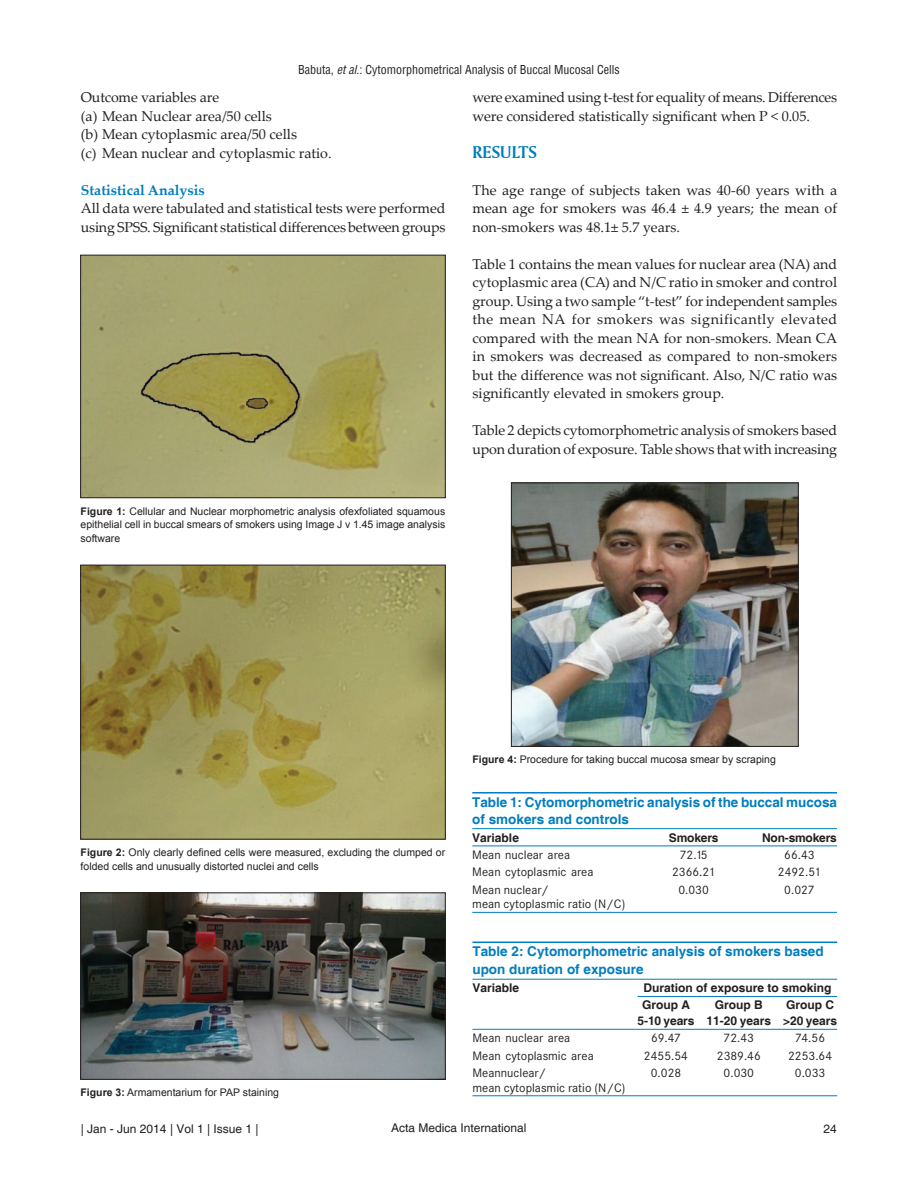
<style>
.page{position:relative;width:918px;height:1188px;background:#fff}
.page>*{position:absolute;margin:0;border:0;box-sizing:border-box;transform-origin:0 0}
.t1{font:18px "Amerigo BT Bold A";color:#007dbe}
.t2{font:14.25px/18.5px "Palatino Linotype";letter-spacing:-.005em;color:#231f20}
.t3{font:700 13.5px/17.5px "Helvetica";color:#007dbe}
.t4{font:12px/14.4px "Corporate SBQ";color:#231f20}
.t5{font:700 12px/15.6px "Helvetica";color:#231f20}
.t6{font:condensed 12px "Helvetica";color:#231f20}
.t7{font:12px "Helvetica";color:#231f20}
.t8{font:10.5px/13.6px "Arial";color:#231f20;text-align:justify}
.s1{font-style:italic}
.s2{font-weight:700;color:#007dbe}
.s3{font-weight:700}
</style>
<div class="page">
<hr style="left:472px;top:912px;width:365px;height:1px;background:#007dbe">
<hr style="left:472px;top:846px;width:290px;height:1px;background:#007dbe">
<hr style="left:762px;top:846px;width:75px;height:1px;background:#007dbe">
<hr style="left:472px;top:792px;width:290px;height:2px;background:#007dbe">
<hr style="left:762px;top:792px;width:75px;height:2px;background:#007dbe">
<hr style="left:472px;top:828px;width:290px;height:1px;background:#007dbe">
<hr style="left:762px;top:828px;width:75px;height:1px;background:#007dbe">
<hr style="left:638px;top:979px;width:199px;height:1px;background:#007dbe">
<hr style="left:638px;top:996px;width:199px;height:1px;background:#007dbe">
<hr style="left:472px;top:1095px;width:365px;height:1px;background:#007dbe">
<hr style="left:472px;top:1029px;width:311px;height:1px;background:#007dbe">
<hr style="left:783px;top:1029px;width:54px;height:1px;background:#007dbe">
<hr style="left:472px;top:942px;width:311px;height:1px;background:#007dbe">
<hr style="left:783px;top:942px;width:54px;height:1px;background:#007dbe">
<hr style="left:472px;top:979px;width:154px;height:1px;background:#007dbe">
<svg style="left:626px;top:979px;width:12px;height:1px"></svg>
<img style="left:82px;top:257px;width:362px;height:239px">
<div style="left:80px;top:255px;width:366px;height:243px;border:1px solid #231f20"></div>
<img style="left:82px;top:567px;width:362px;height:270px">
<div style="left:80px;top:565px;width:366px;height:274px;border:1px solid #231f20"></div>
<img style="left:82px;top:895px;width:362px;height:183px">
<div style="left:80px;top:893px;width:366px;height:187px;border:1px solid #231f20"></div>
<img style="left:513px;top:485px;width:283px;height:260px">
<div style="left:511px;top:483px;width:287px;height:264px;border:1px solid #231f20"></div>
<p class="t6" style="left:298px;top:62px;width:323px">Babuta, <span class="s1">et al</span>.: Cytomorphometrical Analysis of Buccal Mucosal Cells</p>
<p class="t2" style="left:81px;top:90px;width:252px">Outcome variables are<br>(a) Mean Nuclear area/50 cells<br>(b) Mean cytoplasmic area/50 cells<br>(c) Mean nuclear and cytoplasmic ratio.</p>
<p class="t2" style="left:81px;top:182px;width:366px"><span class="s2">Statistical Analysis<br></span>All data were tabulated and statistical tests were performed using SPSS. Significant statistical differences between groups</p>
<p class="t8" style="left:81px;top:504px;width:366px"><span class="s3">Figure 1:</span> Cellular and Nuclear morphometric analysis ofexfoliated squamous epithelial cell in buccal smears of smokers using Image J v 1.45 image analysis software</p>
<p class="t2" style="left:472px;top:90px;width:366px">were examined using t-test for equality of means. Differences were considered statistically significant when P &lt; 0.05.</p>
<p class="t1" style="left:472px;top:141px;width:66px">RESULTS</p>
<p class="t2" style="left:472px;top:182px;width:366px;text-align:justify">The age range of subjects taken was 40-60 years with a mean age for smokers was 46.4 ± 4.9 years; the mean of non-smokers was 48.1± 5.7 years.</p>
<p class="t2" style="left:472px;top:256px;width:366px;text-align:justify">Table 1 contains the mean values for nuclear area (NA) and cytoplasmic area (CA) and N/C ratio in smoker and control group. Using a two sample “t-test” for independent samples the mean NA for smokers was significantly elevated compared with the mean NA for non-smokers. Mean CA in smokers was decreased as compared to non-smokers but the difference was not significant. Also, N/C ratio was significantly elevated in smokers group.</p>
<p class="t2" style="left:472px;top:423px;width:366px">Table 2 depicts cytomorphometric analysis of smokers based upon duration of exposure. Table shows that with increasing</p>
<p class="t8" style="left:81px;top:846px;width:366px"><span class="s3">Figure 2:</span> Only clearly defined cells were measured, excluding the clumped or folded cells and unusually distorted nuclei and cells</p>
<p class="t8" style="left:81px;top:1086px;width:200px"><span class="s3">Figure 3:</span> Armamentarium for PAP staining</p>
<p class="t8" style="left:472px;top:753px;width:305px"><span class="s3">Figure 4:</span> Procedure for taking buccal mucosa smear by scraping</p>
<p class="t3" style="left:472px;top:793px;width:366px">Tabl e 1: Cytomorphometric analysis of the buccal mucosa of smokers and controls</p>
<p class="t5" style="left:472px;top:830px;width:48px">Variable</p>
<p class="t5" style="left:669px;top:830px;width:51px">Smokers</p>
<p class="t5" style="left:762px;top:830px;width:76px">Non-smokers</p>
<p class="t4" style="left:472px;top:849px;width:99px">Mean nuclear area</p>
<p class="t4" style="left:680px;top:849px;width:29px">72.15</p>
<p class="t4" style="left:784px;top:849px;width:32px">66.43</p>
<p class="t4" style="left:472px;top:866px;width:123px">Mean cytoplasmic area</p>
<p class="t4" style="left:672px;top:866px;width:44px">2366.21</p>
<p class="t4" style="left:778px;top:866px;width:45px">2492.51</p>
<p class="t4" style="left:472px;top:883px;width:155px">Mean nuclear/<br>mean cytoplasmic ratio (N/C)</p>
<p class="t4" style="left:678px;top:883px;width:32px">0.030</p>
<p class="t4" style="left:784px;top:883px;width:32px">0.027</p>
<p class="t3" style="left:472px;top:943px;width:353px">Table 2: Cytomorphometric analysis of smokers based upon duration of exposure</p>
<p class="t5" style="left:472px;top:980px;width:48px">Variable</p>
<p class="t5" style="left:642px;top:979px;width:191px;line-height:17.2px">Duration of exposure to smoking<br>Group A</p>
<p class="t5" style="left:638px;top:1013px;width:58px">5-10 years</p>
<p class="t5" style="left:707px;top:997px;width:66px;text-align:center">Group B<br>11-20 years</p>
<p class="t5" style="left:783px;top:997px;width:55px">Group C &gt;20 years</p>
<p class="t4" style="left:473px;top:1032px;width:99px">Mean nuclear area</p>
<p class="t4" style="left:651px;top:1032px;width:31px">69.47</p>
<p class="t4" style="left:724px;top:1032px;width:32px">72.43</p>
<p class="t4" style="left:795px;top:1032px;width:31px">74.56</p>
<p class="t4" style="left:473px;top:1050px;width:123px">Mean cytoplasmic area</p>
<p class="t4" style="left:644px;top:1050px;width:46px">2455.54</p>
<p class="t4" style="left:717px;top:1050px;width:46px">2389.46</p>
<p class="t4" style="left:788px;top:1050px;width:46px">2253.64</p>
<p class="t4" style="left:473px;top:1067px;width:155px">Meannuclear/<br>mean cytoplasmic ratio (N/C)</p>
<p class="t4" style="left:651px;top:1067px;width:32px">0.028</p>
<p class="t4" style="left:724px;top:1067px;width:32px">0.030</p>
<p class="t4" style="left:795px;top:1067px;width:32px">0.033</p>
<p class="t7" style="left:81px;top:1122px;width:179px">| Jan - Jun 2014 | Vol 1 | Issue 1 |</p>
<p class="t7" style="left:391px;top:1121px;width:137px">Acta Medica International</p>
<p class="t7" style="left:824px;top:1122px;width:15px">24</p>
</div>
